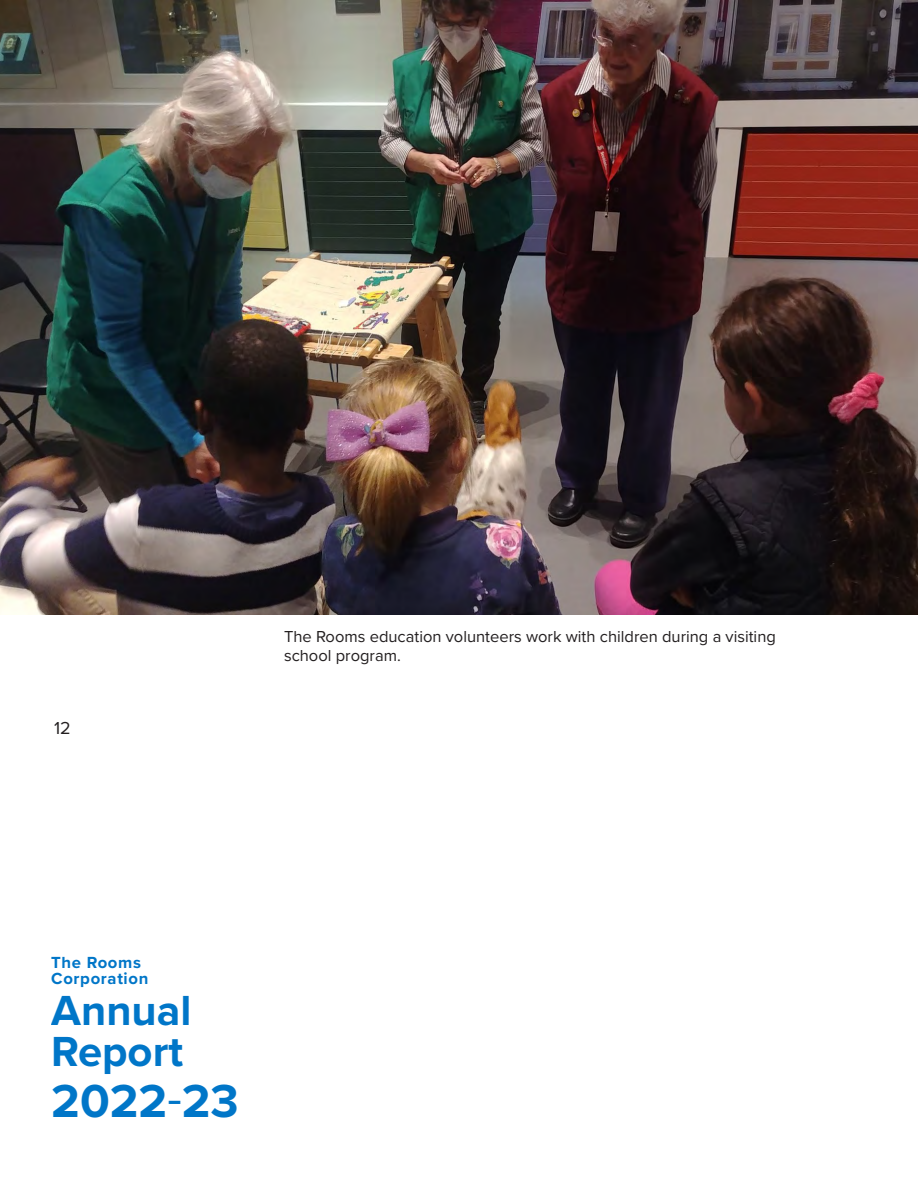
<style>
.page{position:relative;width:918px;height:1188px;background:#fff}
.page>*{position:absolute;margin:0;border:0;box-sizing:border-box;transform-origin:0 0}
.t1{font:700 48px "Proxima Nova";color:#0076c8}
.t2{font:700 43.65px/41px "Proxima Nova";color:#0076c8}
.t3{font:18px "Proxima Nova";color:#231f20}
.t4{font:700 16.65px/16.5px "Proxima Nova";letter-spacing:.04em;color:#0076c8}
.Body_Text{font:16.5px/19px "Proxima Nova";color:#231f20}
.s1{font-weight:400}
</style>
<div class="page">
<img style="left:0;top:0;width:918px;height:615px">
<p class="t3" style="left:54px;top:715px;width:18px">12</p>
<p class="Body_Text" style="left:284px;top:626px;width:493px">The Rooms education volunteers work with children during a visiting school program.</p>
<p class="t4" style="left:51px;top:954px;width:99px">The Rooms<br>Corporation</p>
<h2 class="t2" style="left:51px;top:989px;width:142px">Annual<br>Report</h2>
<h1 class="t1" style="left:51px;top:1066px;width:189px">2022<span class="s1">-</span>23</h1>
</div>
